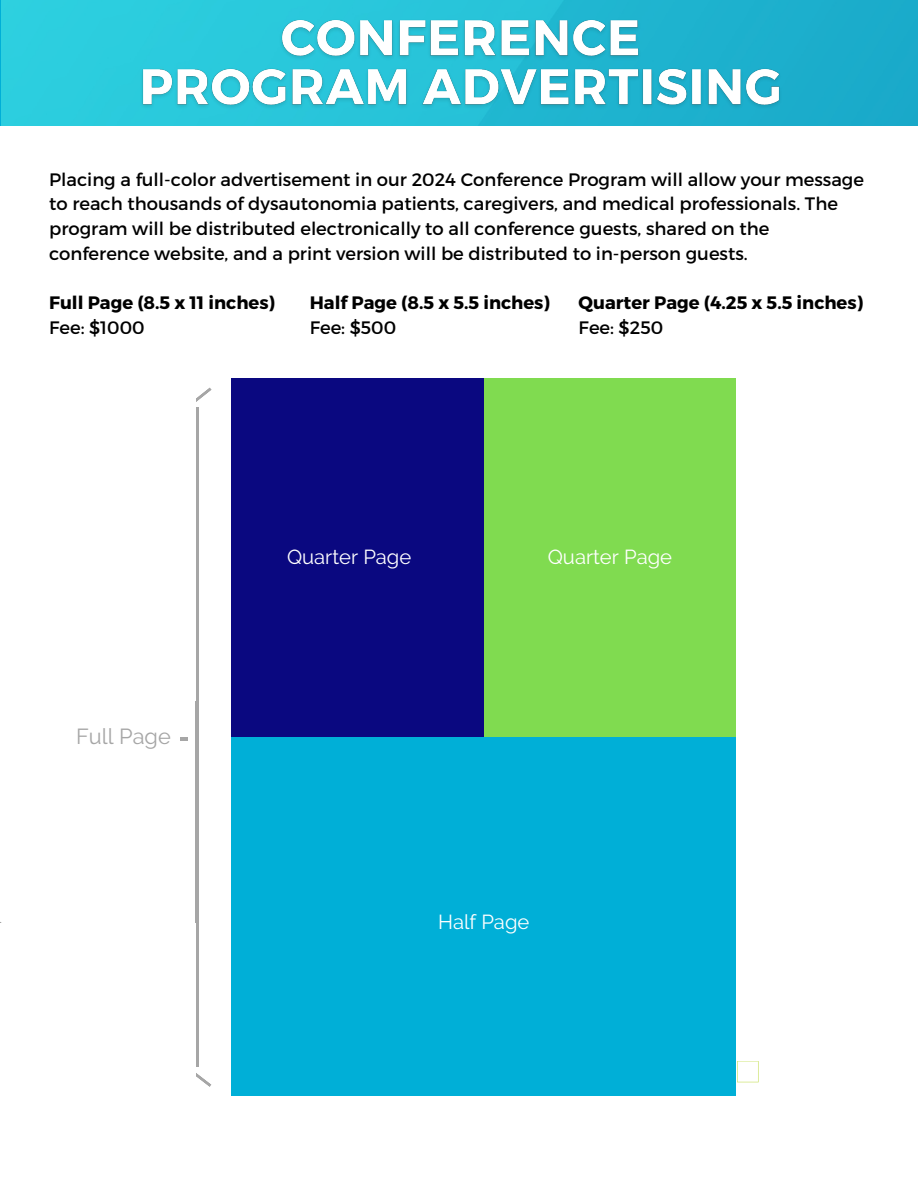
<style>
.page{position:relative;width:918px;height:1188px;background:#fff}
.page>*{position:absolute;margin:0;border:0;box-sizing:border-box;transform-origin:0 0}
.t1{font:21.75px "Raleway";color:#a6a6a6}
.t2{font:20.25px "Raleway";color:#fff}
.t3{font:18px/24.8px "Montserrat";color:#000}
.t4{font:700 18px/24.8px "Montserrat";color:#000}
.s1{font-weight:400}
</style>
<div class="page">
<svg style="left:737px;top:1061px;width:22px;height:21px"></svg>
<div style="left:484px;top:378px;width:252px;height:432px;background:#80db50"></div>
<div style="left:231px;top:737px;width:505px;height:359px;background:#00afd7"></div>
<div style="left:231px;top:378px;width:253px;height:359px;background:#0a0880"></div>
<hr style="left:196px;top:730px;width:3px;height:337px;background:#a6a6a6">
<hr style="left:196px;top:407px;width:3px;height:337px;background:#a6a6a6">
<hr style="left:0;top:737px;width:188px;height:4px;background:#a6a6a6">
<div style="left:0;top:674px;width:180px;height:134px;background:#fff"></div>
<img style="left:2px;top:0;width:916px;height:126px">
<img style="left:137px;top:6px;width:648px;height:108px">
<p class="t3" style="left:49px;top:166px;width:816px">Placing a full-color advertisement in our 2024 Conference Program will allow your message to reach thousands of dysautonomia patients, caregivers, and medical professionals. The program will be distributed electronically to all conference guests, shared on the conference website, and a print version will be distributed to in-person guests.</p>
<p class="t4" style="left:49px;top:290px;width:227px">Full Page (8.5 x 11 inches)</p>
<p class="t3" style="left:49px;top:314px;width:97px">Fee: $1000</p>
<p class="t4" style="left:310px;top:290px;width:242px">Half Page (8.5 x 5.5 inches)<br><span class="s1">Fee: $500</span></p>
<p class="t4" style="left:579px;top:290px;width:286px">Quarter Page (4.25 x 5.5 inches)</p>
<p class="t3" style="left:579px;top:314px;width:86px">Fee: $250</p>
<p class="t1" style="left:76px;top:724px;width:96px">Full Page</p>
<p class="t2" style="left:287px;top:545px;width:126px">Quarter Page</p>
<p class="t2" style="left:548px;top:545px;width:126px">Quarter Page</p>
<h2 class="t2" style="left:438px;top:910px;width:93px">Half Page</h2>
</div>
